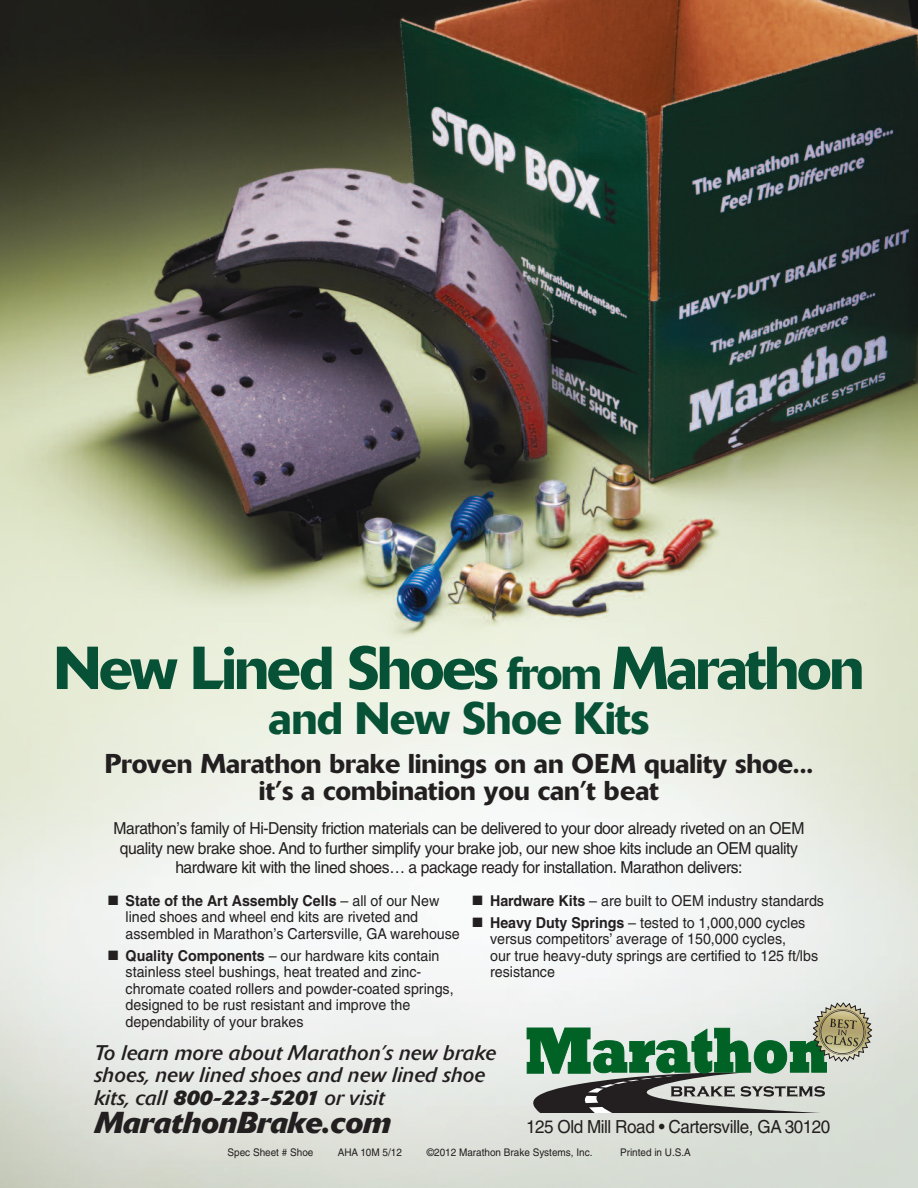
<style>
.page{position:relative;width:918px;height:1188px;background:#fff}
.page>*{position:absolute;margin:0;border:0;box-sizing:border-box;transform-origin:0 0}
.t1{font:500 60px "Delta";letter-spacing:-.04em;color:#075137}
.t2{font:500 45px "Delta";letter-spacing:-.015em;color:#075137}
.t3{font:italic 700 30px "Delta";color:#231f20}
.t4{font:500 27px/27px "Delta";color:#231f20;text-align:center}
.t5{font:italic 21px/22.5px "Delta";color:#231f20}
.t6{font:18px "Helvetica";letter-spacing:-.025em;color:#231f20;scale:.95 1}
.t7{font:16.5px/19.5px "Helvetica";letter-spacing:-.025em;color:#231f20;text-align:center;scale:.95 1}
.t8{font:15px/16.5px "Helvetica";color:#231f20;scale:.95 1}
.t9{font:10.5px "Helvetica";color:#231f20;scale:.95 1}
.s1{font-size:45px}
.s2{font-weight:700}
</style>
<div class="page">
<img style="left:0;top:0;width:918px;height:1188px">
<svg style="left:527px;top:1002px;width:346px;height:110px;background:#93a997"></svg>
<h1 class="t1" style="left:54px;top:647px;width:812px">New Lined Shoes <span class="s1">from</span> Marathon</h1>
<h2 class="t2" style="left:269px;top:702px;width:382px">and New Shoe Kits</h2>
<h3 class="t4" style="left:105px;top:753px;width:710px">Proven Marathon brake linings on an OEM quality shoe... it’s a combination you can’t beat</h3>
<p class="t7" style="left:114px;top:820px;width:729px">Marathon’s family of Hi-Density friction materials can be delivered to your door already riveted on an OEM quality new brake shoe. And to further simplify your brake job, our new shoe kits include an OEM quality hardware kit with the lined shoes… a package ready for installation. Marathon delivers:</p>
<p class="t8" style="left:126px;top:894px;width:353px;text-indent:-18px">■ <span class="s2">State of the Art Assembly Cells</span> – all of our New lined shoes and wheel end kits are riveted and assembled in Marathon’s Cartersville, GA warehouse</p>
<p class="t8" style="left:126px;top:949px;width:347px;text-indent:-18px">■ <span class="s2">Quality Components</span> – our hardware kits contain stainless steel bushings, heat treated and zinc&shy;chromate coated rollers and powder-coated springs, designed to be rust resistant and improve the dependability of your brakes</p>
<h3 class="t5" style="left:94px;top:1043px;width:404px">To learn more about Marathon’s new brake shoes, new lined shoes and new lined shoe kits, call <span class="s2">800-223-5201</span> or visit</h3>
<h3 class="t3" style="left:94px;top:1112px;width:297px">MarathonBrake.com</h3>
<p class="t6" style="left:526px;top:1120px;width:322px">125 Old Mill Road • Cartersville, GA 30120</p>
<p class="t8" style="left:472px;top:894px;width:372px">■ <span class="s2">Hardware Kits</span> – are built to OEM industry standards</p>
<p class="t8" style="left:490px;top:916px;width:347px;text-indent:-18px">■ <span class="s2">Heavy Duty Springs</span> – tested to 1,000,000 cycles versus competitors’ average of 150,000 cycles,<br>our true heavy-duty springs are certified to 125 ft/lbs resistance</p>
<p class="t9" style="left:228px;top:1148px;width:92px">Spec Sheet # Shoe</p>
<p class="t9" style="left:338px;top:1148px;width:69px">AHA 10M 5/12</p>
<p class="t9" style="left:427px;top:1148px;width:176px">©2012 Marathon Brake Systems, Inc.</p>
<p class="t9" style="left:620px;top:1148px;width:76px">Printed in U.S.A</p>
</div>
